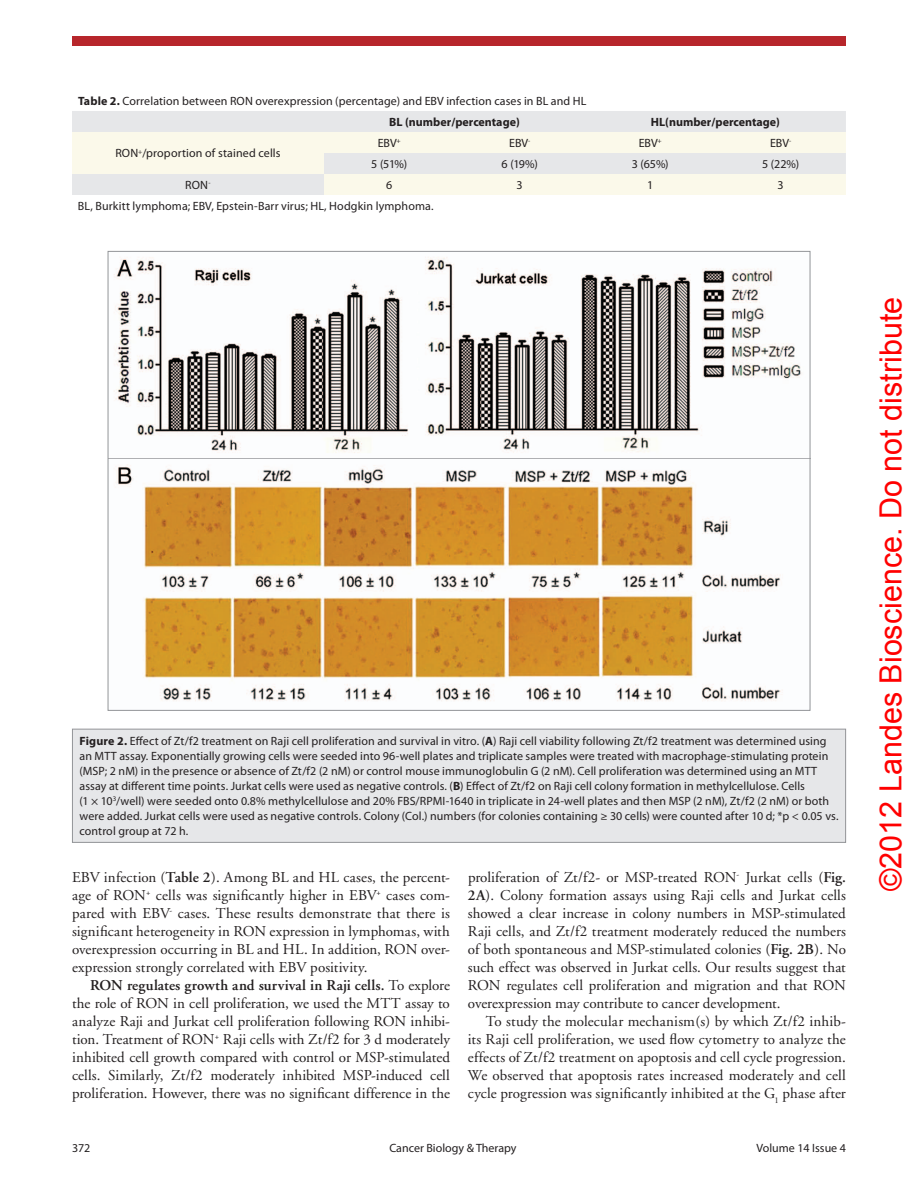
<style>
.page{position:relative;width:918px;height:1188px;background:#fff}
.page>*{position:absolute;margin:0;border:0;box-sizing:border-box;transform-origin:0 0}
.t1{font:30.45px "Arial";color:#f00}
.t2{font:15px/18px "Adobe Garamond";color:#231f20;text-align:justify}
.t3{font:12px/15px "Myriad Pro";letter-spacing:.005em;color:#231f20}
.t4{font:700 12px "Myriad Pro";color:#231f20}
.s1{font-weight:700}
.s2{font-weight:600}
</style>
<div class="page">
<div style="left:72px;top:36px;width:774px;height:10px;background:#b7262b"></div>
<div style="left:72px;top:111px;width:774px;height:21px;background:#e6e7e9"></div>
<svg style="left:72px;top:132px;width:774px;height:63px;background:#f5f4e9"></svg>
<div style="left:72px;top:174px;width:252px;height:21px;background:#e6e7e9"></div>
<div style="left:72px;top:729px;width:774px;height:113px;background:#e6e7e9"></div>
<div style="left:72px;top:729px;width:774px;height:114px;border:1px solid #939598"></div>
<img style="left:110px;top:257px;width:698px;height:444px">
<p class="t3" style="left:389px;top:90px;width:199px;line-height:21px;text-indent:-311px"><span class="s1">Table 2.</span> Correlation between RON overexpression (percentage) and EBV infection cases in BL and HL<br><span class="s1">BL (number/percentage)</span></p>
<p class="t4" style="left:651px;top:114px;width:131px">HL(number/percentage)</p>
<p class="t3" style="left:115px;top:146px;width:167px">RON<sup>+</sup>/proportion of stained cells</p>
<p class="t3" style="left:378px;top:135px;width:24px">EBV<sup>+</sup></p>
<p class="t3" style="left:509px;top:135px;width:23px">EBV<sup>-</sup></p>
<p class="t3" style="left:639px;top:135px;width:24px">EBV<sup>+</sup></p>
<p class="t3" style="left:770px;top:135px;width:23px">EBV<sup>-</sup></p>
<p class="t3" style="left:371px;top:156px;width:38px">5 (51%)</p>
<p class="t3" style="left:501px;top:156px;width:38px">6 (19%)</p>
<p class="t3" style="left:632px;top:156px;width:38px">3 (65%)</p>
<p class="t3" style="left:762px;top:156px;width:39px">5 (22%)</p>
<p class="t3" style="left:185px;top:177px;width:27px">RON<sup>-</sup></p>
<p class="t3" style="left:386px;top:177px;width:8px">6</p>
<p class="t3" style="left:517px;top:177px;width:8px">3</p>
<p class="t3" style="left:647px;top:177px;width:8px">1</p>
<p class="t3" style="left:778px;top:177px;width:8px">3</p>
<p class="t3" style="left:78px;top:198px;width:357px">BL, Burkitt lymphoma; EBV, Epstein-Barr virus; HL, Hodgkin lymphoma.</p>
<p class="t3" style="left:80px;top:734px;width:761px"><span class="s1">Figure 2.</span> Effect of Zt/f2 treatment on Raji cell proliferation and survival in vitro. (<span class="s1">A</span>) Raji cell viability following Zt/f2 treatment was determined using an MTT assay. Exponentially growing cells were seeded into 96-well plates and triplicate samples were treated with macrophage-stimulating protein (MSP; 2 nM) in the presence or absence of Zt/f2 (2 nM) or control mouse immunoglobulin G (2 nM). Cell proliferation was determined using an MTT assay at different time points. Jurkat cells were used as negative controls. (<span class="s1">B</span>) Effect of Zt/f2 on Raji cell colony formation in methylcellulose. Cells<br>(1 × 10<sup>3</sup>/well) were seeded onto 0.8% methylcellulose and 20% FBS/RPMI-1640 in triplicate in 24-well plates and then MSP (2 nM), Zt/f2 (2 nM) or both were added. Jurkat cells were used as negative controls. Colony (Col.) numbers (for colonies containing ≥ 30 cells) were counted after 10 d; *p &lt; 0.05 vs. control group at 72 h.</p>
<p class="t2" style="left:72px;top:869px;width:379px">EBV infection (<span class="s2">Table 2</span>). Among BL and HL cases, the percent&shy;age of RON<sup>+</sup> cells was significantly higher in EBV<sup>+</sup> cases com&shy;pared with EBV<sup>-</sup> cases. These results demonstrate that there is significant heterogeneity in RON expression in lymphomas, with overexpression occurring in BL and HL. In addition, RON over&shy;expression strongly correlated with EBV positivity.</p>
<p class="t2" style="left:72px;top:977px;width:379px;text-indent:18px"><span class="s2">RON regulates growth and survival in Raji cells.</span> To explore the role of RON in cell proliferation, we used the MTT assay to analyze Raji and Jurkat cell proliferation following RON inhibi&shy;tion. Treatment of RON<sup>+</sup> Raji cells with Zt/f2 for 3 d moderately inhibited cell growth compared with control or MSP-stimulated cells. Similarly, Zt/f2 moderately inhibited MSP-induced cell proliferation. However, there was no significant difference in the</p>
<p class="t2" style="left:468px;top:869px;width:379px">proliferation of Zt/f2- or MSP-treated RON<sup>-</sup> Jurkat cells (<span class="s2">Fig.<br>2A</span>). Colony formation assays using Raji cells and Jurkat cells showed a clear increase in colony numbers in MSP-stimulated Raji cells, and Zt/f2 treatment moderately reduced the numbers of both spontaneous and MSP-stimulated colonies (<span class="s2">Fig. 2B</span>). No such effect was observed in Jurkat cells. Our results suggest that RON regulates cell proliferation and migration and that RON overexpression may contribute to cancer development.</p>
<p class="t2" style="left:468px;top:1013px;width:379px;text-indent:18px">To study the molecular mechanism(s) by which Zt/f2 inhib&shy;its Raji cell proliferation, we used flow cytometry to analyze the effects of Zt/f2 treatment on apoptosis and cell cycle progression.<br>We observed that apoptosis rates increased moderately and cell cycle progression was significantly inhibited at the G<sub>1</sub> phase after</p>
<p class="t3" style="left:72px;top:1140px;width:20px">372</p>
<p class="t3" style="left:389px;top:1140px;width:129px">Cancer Biology &amp; Therapy</p>
<p class="t3" style="left:757px;top:1140px;width:91px">Volume 14 Issue 4</p>
<h1 class="t1" style="left:871px;top:891px;width:595px;rotate:-90deg">©2012 Landes Bioscience. Do not distribute</h1>
</div>
